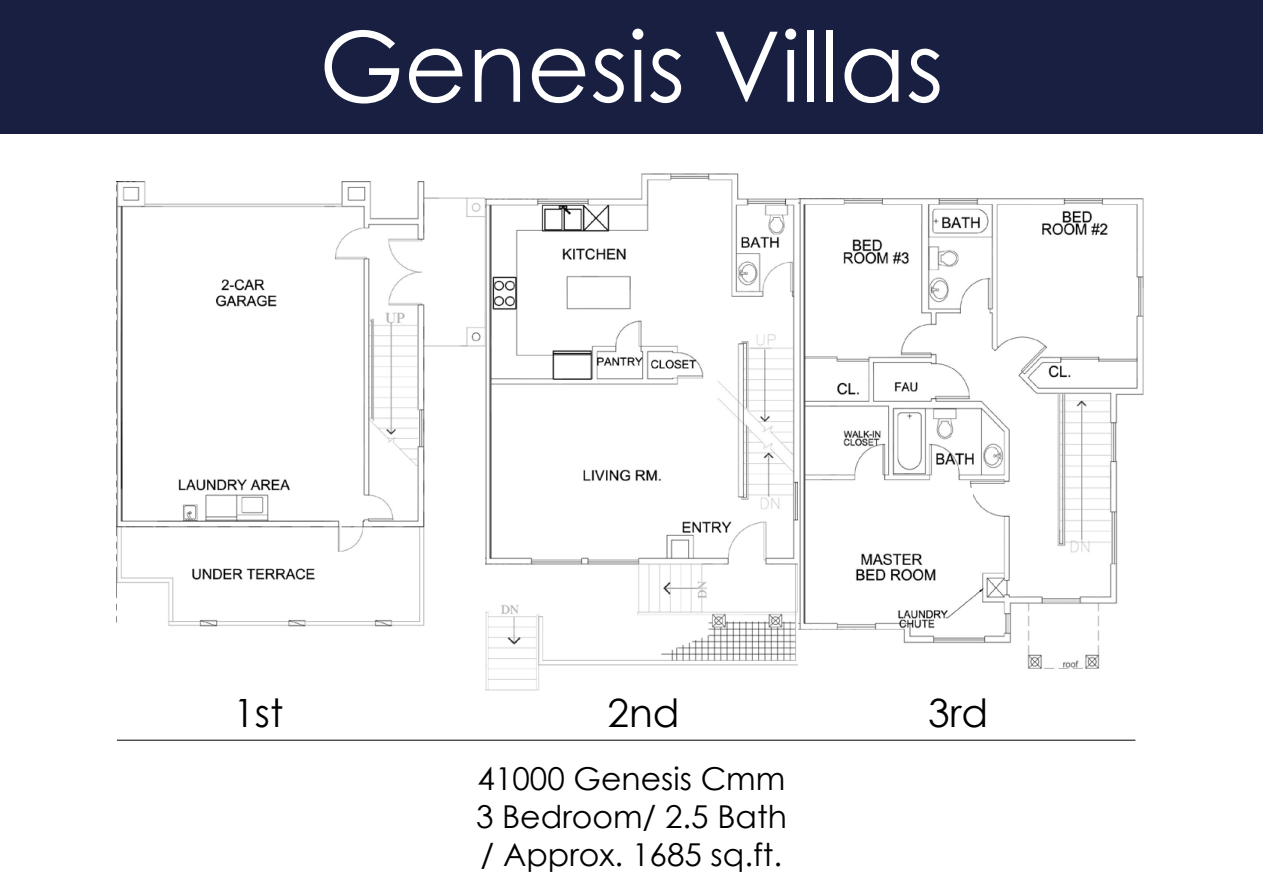
<style>
.page{position:relative;width:1263px;height:893px;background:#fff}
.page>*{position:absolute;margin:0;border:0;box-sizing:border-box;transform-origin:0 0}
.t1{font:97.5px "Century Gothic";color:#fff}
.t2{font:39px "Century Gothic";color:#000}
.t3{font:31.5px/37.8px "Century Gothic";color:#000;text-align:justify}
</style>
<div class="page">
<div style="left:0;top:0;width:1263px;height:133px;background:#181f41"></div>
<img style="left:117px;top:181px;width:369px;height:445px">
<img style="left:486px;top:173px;width:312px;height:518px">
<img style="left:798px;top:198px;width:346px;height:471px">
<div style="left:158px;top:314px;width:128px;height:44px;background:#fff"></div>
<div style="left:575px;top:408px;width:127px;height:44px;background:#fff"></div>
<div style="left:845px;top:488px;width:127px;height:45px;background:#fff"></div>
<hr style="left:117px;top:740px;width:1018px;height:1px;background:#000">
<h1 class="t1" style="left:319px;top:-2px;width:626px">Genesis Villas</h1>
<p class="t2" style="left:233px;top:685px;width:51px">1st</p>
<p class="t2" style="left:607px;top:685px;width:74px">2nd</p>
<p class="t2" style="left:928px;top:685px;width:62px">3rd</p>
<p class="t3" style="left:476px;top:759px;width:312px">41000 Genesis Cmm 3 Bedroom/ 2.5 Bath / Approx. 1685 sq.ft.</p>
</div>
